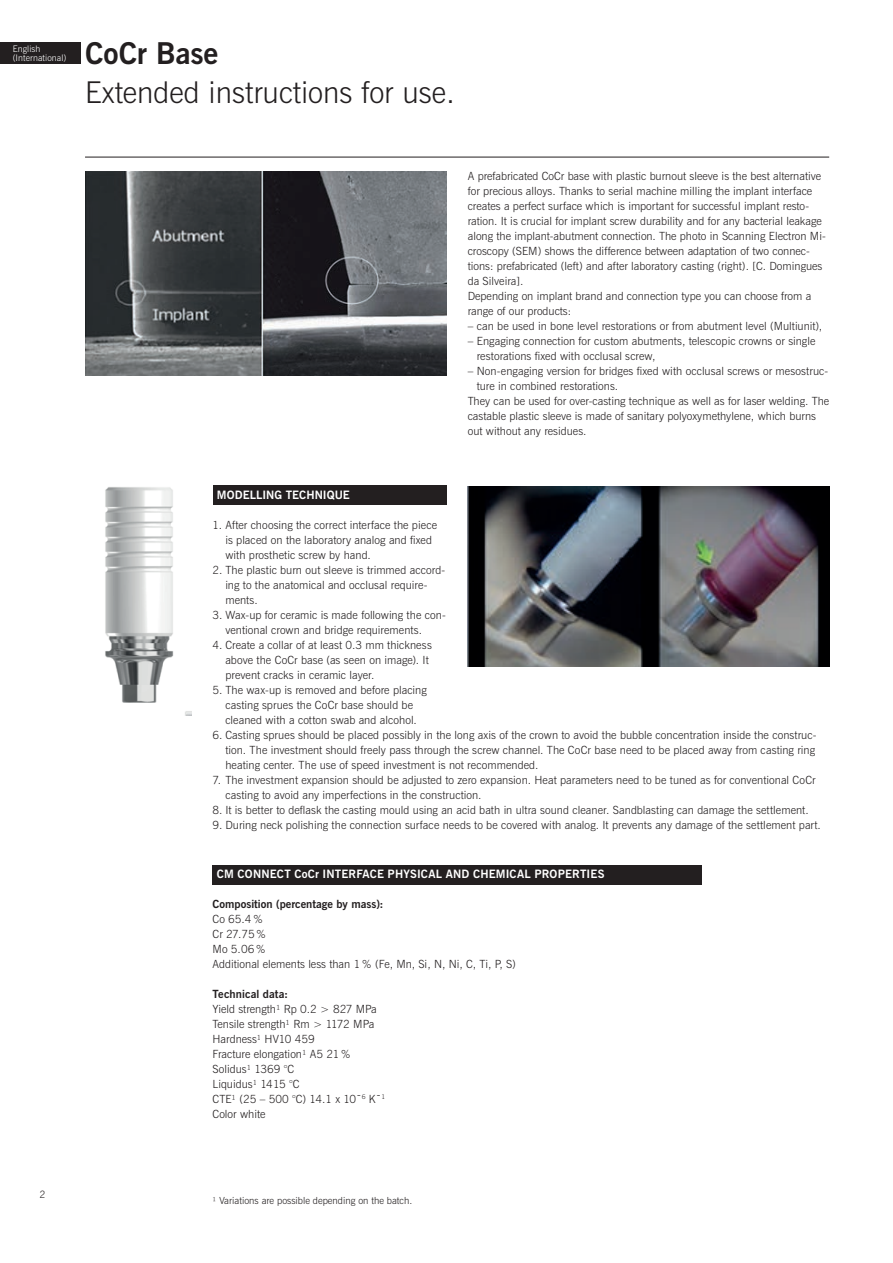
<style>
.page{position:relative;width:893px;height:1263px;background:#fff}
.page>*{position:absolute;margin:0;border:0;box-sizing:border-box;transform-origin:0 0}
.t1{font:30px "News Gothic Lt BT";color:#231f20}
.t2{font:30px "News Gothic Bd BT";letter-spacing:-.01em;color:#231f20}
.t3{font:11.55px "News Gothic Bd BT";letter-spacing:.01em;color:#fff}
.t4{font:11.25px/15px "News Gothic Lt BT";color:#231f20}
.t5{font:11.25px "News Gothic Bd BT";color:#231f20}
.t6{font:10.2px "News Gothic Lt BT";color:#231f20}
.t7{font:9.75px "News Gothic Lt BT";color:#231f20}
.t8{font:9px/9px "News Gothic Lt BT";letter-spacing:.01em;color:#fff}
</style>
<div class="page">
<hr style="left:85px;top:157px;width:744px;height:1px;background:#231f20">
<div style="left:213px;top:486px;width:233px;height:19px;background:#231f20"></div>
<div style="left:213px;top:865px;width:489px;height:19px;background:#231f20"></div>
<div style="left:0;top:43px;width:81px;height:21px;background:#231f20"></div>
<img style="left:85px;top:172px;width:361px;height:203px">
<img style="left:468px;top:487px;width:361px;height:180px">
<img style="left:105px;top:487px;width:87px;height:228px">
<p class="t8" style="left:13px;top:44px;width:55px">English (International)</p>
<h1 class="t2" style="left:85px;top:34px;width:135px">CoCr Base</h1>
<h1 class="t1" style="left:85px;top:73px;width:371px">Extended instructions for use.</h1>
<p class="t4" style="left:468px;top:168px;width:359px">A prefabricated CoCr base with plastic burnout sleeve is the best alternative for precious alloys. Thanks to serial machine milling the implant interface creates a perfect surface which is important for successful implant resto&shy;ration. It is crucial for implant screw durability and for any bacterial leakage along the implant-abutment connection. The photo in Scanning Electron Mi&shy;croscopy (SEM) shows the difference between adaptation of two connec&shy;tions: prefabricated (left) and after laboratory casting (right). [C. Domingues da Silveira].<br>Depending on implant brand and connection type you can choose from a range of our products:</p>
<p class="t4" style="left:468px;top:318px;width:356px">– can be used in bone level restorations or from abutment level (Multiunit),</p>
<p class="t4" style="left:477px;top:333px;width:340px;text-indent:-9px">– Engaging connection for custom abutments, telescopic crowns or single restorations fixed with occlusal screw,</p>
<p class="t4" style="left:468px;top:363px;width:362px">– Non-engaging version for bridges fixed with occlusal screws or mesostruc-</p>
<p class="t4" style="left:477px;top:378px;width:143px">ture in combined restorations.</p>
<p class="t4" style="left:468px;top:393px;width:363px">They can be used for over-casting technique as well as for laser welding. The</p>
<p class="t4" style="left:468px;top:408px;width:350px">castable plastic sleeve is made of sanitary polyoxymethylene, which burns</p>
<p class="t4" style="left:468px;top:423px;width:120px">out without any residues.</p>
<p class="t3" style="left:217px;top:487px;width:134px">MODELLING TECHNIQUE</p>
<p class="t4" style="left:225px;top:518px;width:213px;text-indent:-13px">1. After choosing the correct interface the piece is placed on the laboratory analog and fixed with prosthetic screw by hand.</p>
<p class="t4" style="left:225px;top:563px;width:221px;text-indent:-13px">2. The plastic burn out sleeve is trimmed accord&shy;ing to the anatomical and occlusal require&shy;ments.</p>
<p class="t4" style="left:225px;top:608px;width:222px;text-indent:-13px">3. Wax-up for ceramic is made following the con&shy;ventional crown and bridge requirements.</p>
<p class="t4" style="left:225px;top:638px;width:208px;text-indent:-13px">4. Create a collar of at least 0.3 mm thickness above the CoCr base (as seen on image). It prevent cracks in ceramic layer.</p>
<p class="t4" style="left:213px;top:683px;width:216px;text-align:center">5. The wax-up is removed and before placing casting sprues the CoCr base should be cleaned with a cotton swab and alcohol.</p>
<p class="t4" style="left:225px;top:727px;width:593px;text-indent:-13px">6. Casting sprues should be placed possibly in the long axis of the crown to avoid the bubble concentration inside the construc&shy;tion. The investment should freely pass through the screw channel. The CoCr base need to be placed away from casting ring heating center. The use of speed investment is not recommended.</p>
<p class="t4" style="left:225px;top:772px;width:592px;text-indent:-13px">7. The investment expansion should be adjusted to zero expansion. Heat parameters need to be tuned as for conventional CoCr casting to avoid any imperfections in the construction.</p>
<p class="t4" style="left:213px;top:802px;width:598px">8. It is better to deflask the casting mould using an acid bath in ultra sound cleaner. Sandblasting can damage the settlement.</p>
<p class="t4" style="left:213px;top:817px;width:610px">9. During neck polishing the connection surface needs to be covered with analog. It prevents any damage of the settlement part.</p>
<p class="t3" style="left:217px;top:866px;width:389px">CM CONNECT CoCr INTERFACE PHYSICAL AND CHEMICAL PROPERTIES</p>
<p class="t5" style="left:213px;top:897px;width:173px">Composition (percentage by mass):</p>
<p class="t4" style="left:213px;top:912px;width:305px">Co 65.4%<br>Cr 27.75%<br>Mo 5.06%<br>Additional elements less than 1% (Fe, Mn, Si, N, Ni, C, Ti, P, S)</p>
<p class="t5" style="left:213px;top:987px;width:77px">Technical data:</p>
<p class="t4" style="left:213px;top:1002px;width:174px">Yield strength¹ Rp 0.2 &gt; 827 MPa<br>Tensile strength¹ Rm &gt; 1172 MPa<br>Hardness¹ HV10 459<br>Fracture elongation¹ A5 21%<br>Solidus¹ 1369 °C<br>Liquidus¹ 1415 °C<br>CTE¹ (25 – 500 °C) 14.1 x 10ˉ<sup>6</sup> Kˉ<sup>1<br></sup>Color white</p>
<p class="t6" style="left:40px;top:1188px;width:8px">2</p>
<p class="t7" style="left:213px;top:1194px;width:201px">¹ Variations are possible depending on the batch.</p>
</div>
